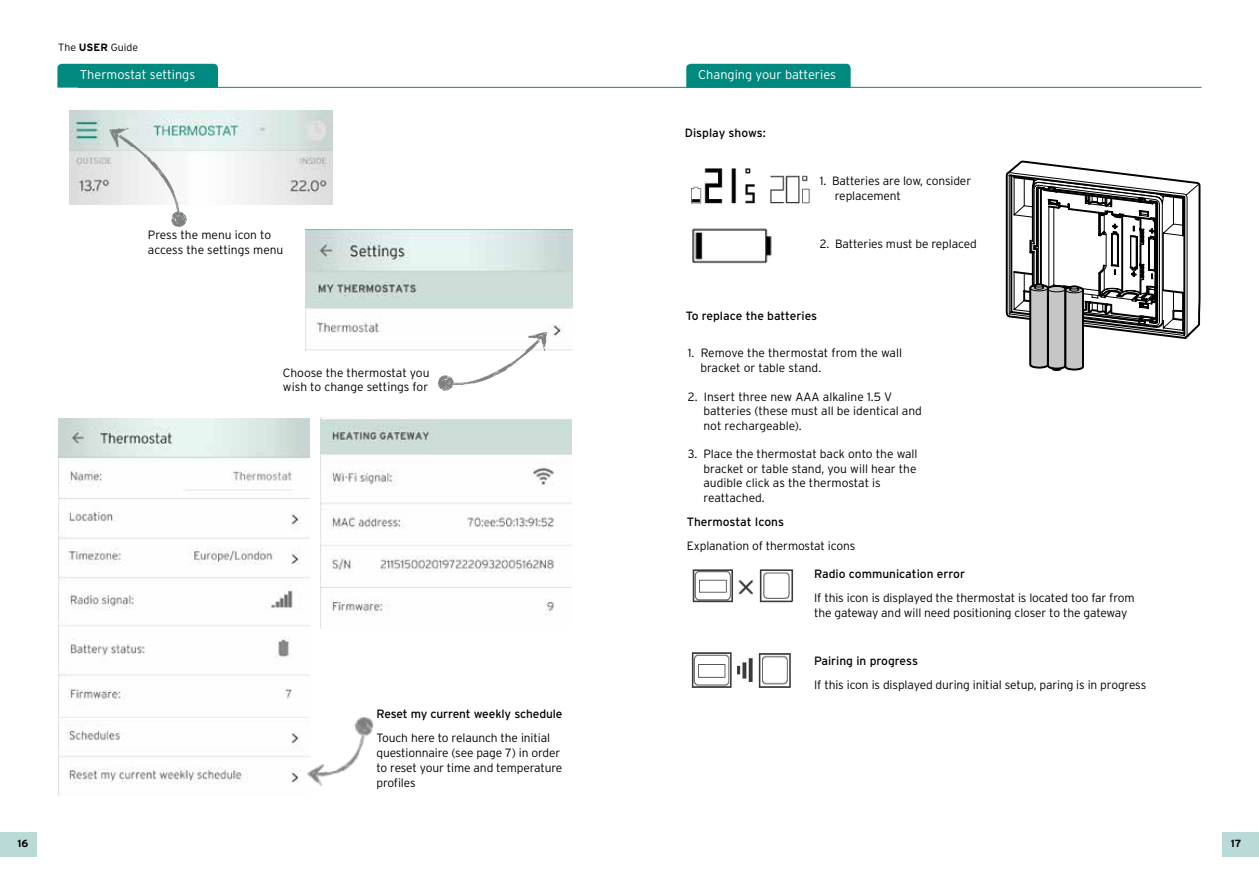
<style>
.page{position:relative;width:1259px;height:893px;background:#fff}
.page>*{position:absolute;margin:0;border:0;box-sizing:border-box;transform-origin:0 0}
.t1{font:300 12.75px "Interstate OT";color:#fff}
.t2{font:300 12px/14.4px "Interstate OT";letter-spacing:-.01em;color:#000}
.t3{font:12px "Interstate OT";color:#000}
.t4{font:300 10.5px "Interstate OT";color:#000}
.t5{font:700 10.35px "Interstate OT";color:#000}
.s1{font-weight:700}
</style>
<div class="page">
<div style="left:0;top:832px;width:37px;height:25px;background:#badad7"></div>
<div style="left:1221px;top:832px;width:38px;height:25px;background:#badad7"></div>
<img style="left:70px;top:111px;width:263px;height:93px">
<svg style="left:279px;top:200px;width:54px;height:4px"></svg>
<div style="left:57px;top:64px;width:161px;height:24px;background:#00897e"></div>
<img style="left:59px;top:418px;width:250px;height:366px">
<img style="left:320px;top:417px;width:251px;height:211px">
<img style="left:304px;top:715px;width:70px;height:72px">
<img style="left:305px;top:230px;width:267px;height:121px">
<svg style="left:109px;top:128px;width:78px;height:99px"></svg>
<svg style="left:438px;top:332px;width:109px;height:59px"></svg>
<hr style="left:78px;top:87px;width:1123px;height:1px;background:#00897e">
<div style="left:686px;top:64px;width:164px;height:24px;background:#00897e"></div>
<img style="left:691px;top:168px;width:119px;height:36px">
<img style="left:692px;top:228px;width:80px;height:36px">
<img style="left:691px;top:652px;width:100px;height:36px">
<img style="left:692px;top:569px;width:102px;height:34px">
<svg style="left:1005px;top:161px;width:195px;height:210px"></svg>
<p class="t4" style="left:58px;top:42px;width:81px">The <span class="s1">USER</span> Guide</p>
<p class="t1" style="left:80px;top:67px;width:117px">Thermostat settings</p>
<p class="t2" style="left:148px;top:228px;width:137px">Press the menu icon to access the settings menu</p>
<p class="t2" style="left:283px;top:365px;width:148px">Choose the thermostat you wish to change settings for</p>
<p class="t3" style="left:376px;top:707px;width:188px">Reset my current weekly schedule</p>
<p class="t2" style="left:376px;top:730px;width:187px;line-height:15px">Touch here to relaunch the initial questionnaire (see page 7) in order to reset your time and temperature profiles</p>
<p class="t1" style="left:698px;top:67px;width:139px">Changing your batteries</p>
<p class="t3" style="left:685px;top:126px;width:82px">Display shows:</p>
<p class="t2" style="left:835px;top:173px;width:138px;line-height:15px;text-indent:-15px">1. Batteries are low, consider replacement</p>
<p class="t2" style="left:820px;top:237px;width:158px">2. Batteries must be replaced</p>
<p class="t3" style="left:686px;top:309px;width:133px">To replace the batteries</p>
<p class="t2" style="left:700px;top:346px;width:203px;text-indent:-12px">1. Remove the thermostat from the wall bracket or table stand.</p>
<p class="t2" style="left:703px;top:389px;width:220px;text-indent:-16px">2. Insert three new AAA alkaline 1.5 V batteries (these must all be identical and not rechargeable).</p>
<p class="t2" style="left:703px;top:447px;width:216px;text-indent:-16px">3. Place the thermostat back onto the wall bracket or table stand, you will hear the audible click as the thermostat is reattached.</p>
<p class="t3" style="left:687px;top:515px;width:99px">Thermostat Icons</p>
<p class="t2" style="left:687px;top:539px;width:170px">Explanation of thermostat icons</p>
<p class="t3" style="left:814px;top:567px;width:152px">Radio communication error</p>
<p class="t2" style="left:814px;top:591px;width:322px;line-height:15px">If this icon is displayed the thermostat is located too far from the gateway and will need positioning closer to the gateway</p>
<p class="t3" style="left:814px;top:654px;width:105px">Pairing in progress</p>
<p class="t2" style="left:814px;top:677px;width:334px">If this icon is displayed during initial setup, paring is in progress</p>
<p class="t5" style="left:17px;top:838px;width:12px">16</p>
<p class="t5" style="left:1230px;top:838px;width:12px">17</p>
</div>
